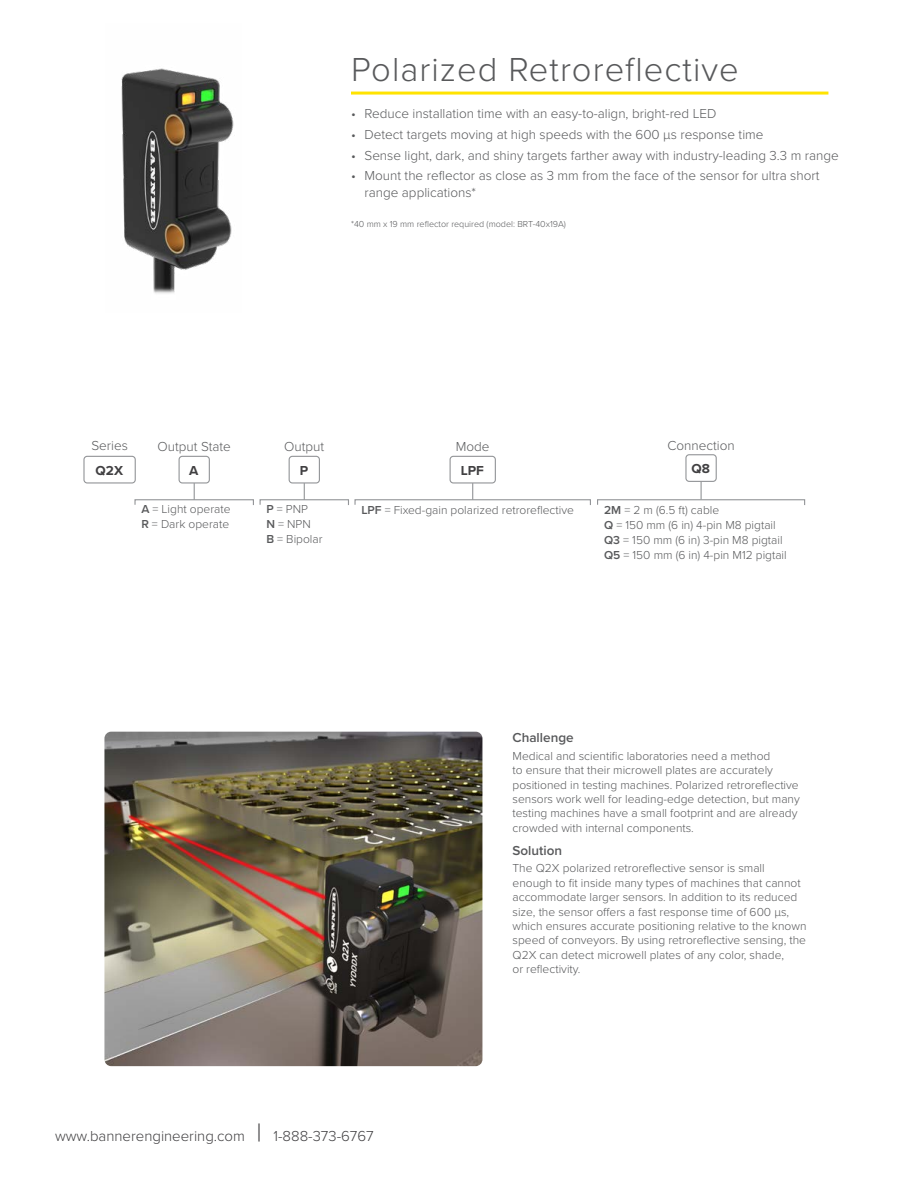
<style>
.page{position:relative;width:918px;height:1188px;background:#fff}
.page>*{position:absolute;margin:0;border:0;box-sizing:border-box;transform-origin:0 0}
.t1{font:300 34.5px "Proxima Nova";letter-spacing:.03em;color:#58595b}
.t2{font:300 15px "Proxima Nova";color:#414042}
.t3{font:300 13.5px/16.5px "Proxima Nova";color:#58595b}
.t4{font:600 13.5px "Proxima Nova";color:#58595b}
.t5{font:700 13.5px "Proxima Nova";color:#414042}
.t6{font:300 12px/14.4px "Proxima Nova";color:#58595b}
.t7{font:300 9px "Proxima Nova";color:#58595b}
.s1{font-weight:600}
.s2{font-size:25.5px}
</style>
<div class="page">
<hr style="left:351px;top:92px;width:477px;height:3px;background:#ffe300">
<img style="left:104px;top:732px;width:378px;height:334px">
<div style="left:597px;top:499px;width:208px;height:7px;border:1px solid #939598"></div>
<hr style="left:701px;top:462px;width:1px;height:38px;background:#939598">
<div style="left:686px;top:455px;width:30px;height:26px;background:#fff;border-radius:3px"></div>
<div style="left:685px;top:454px;width:32px;height:28px;border:1px solid #939598;border-radius:3px"></div>
<div style="left:450px;top:456px;width:46px;height:28px;border:1px solid #939598;border-radius:3px"></div>
<div style="left:179px;top:456px;width:31px;height:28px;border:1px solid #939598;border-radius:3px"></div>
<div style="left:289px;top:456px;width:31px;height:28px;border:1px solid #939598;border-radius:3px"></div>
<div style="left:354px;top:499px;width:237px;height:7px;border:1px solid #939598"></div>
<div style="left:134px;top:499px;width:120px;height:7px;border:1px solid #939598"></div>
<div style="left:260px;top:499px;width:89px;height:7px;border:1px solid #939598"></div>
<svg style="left:472px;top:483px;width:1px;height:17px"></svg>
<svg style="left:194px;top:483px;width:1px;height:17px"></svg>
<svg style="left:304px;top:483px;width:1px;height:17px"></svg>
<div style="left:83px;top:456px;width:53px;height:28px;border:1px solid #939598;border-radius:3px"></div>
<img style="left:121px;top:68px;width:113px;height:226px">
<h1 class="t1" style="left:351px;top:44px;width:389px">Polarized Retroreflective</h1>
<p class="t3" style="left:351px;top:105px;width:367px">• Reduce installation time with an easy-to-align, bright-red LED</p>
<p class="t3" style="left:351px;top:125px;width:414px">• Detect targets moving at high speeds with the 600 μs response time</p>
<p class="t3" style="left:351px;top:146px;width:489px">• Sense light, dark, and shiny targets farther away with industry-leading 3.3 m range</p>
<p class="t3" style="left:364px;top:167px;width:456px;text-indent:-14px">• Mount the reflector as close as 3 mm from the face of the sensor for ultra short range applications*</p>
<p class="t7" style="left:351px;top:217px;width:216px">*40 mm x 19 mm reflector required (model: BRT-40x19A)</p>
<p class="t3" style="left:91px;top:436px;width:38px">Series</p>
<p class="t3" style="left:158px;top:438px;width:75px">Output State</p>
<p class="t3" style="left:284px;top:438px;width:42px">Output</p>
<p class="t3" style="left:456px;top:438px;width:35px">Mode</p>
<p class="t3" style="left:667px;top:436px;width:69px">Connection</p>
<p class="t5" style="left:96px;top:460px;width:29px">Q2X</p>
<p class="t6" style="left:604px;top:502px;width:184px;line-height:15px"><span class="s1">2M</span> = 2 m (6.5 ft) cable<br><span class="s1">Q</span> = 150 mm (6 in) 4-pin M8 pigtail<br><span class="s1">Q3</span> = 150 mm (6 in) 3-pin M8 pigtail<br><span class="s1">Q5</span> = 150 mm (6 in) 4-pin M12 pigtail</p>
<p class="t5" style="left:189px;top:460px;width:11px">A</p>
<p class="t5" style="left:300px;top:460px;width:10px">P</p>
<p class="t5" style="left:461px;top:460px;width:25px">LPF</p>
<p class="t5" style="left:692px;top:459px;width:20px">Q8</p>
<p class="t6" style="left:141px;top:501px;width:91px"><span class="s1">A</span> = Light operate</p>
<p class="t6" style="left:361px;top:502px;width:214px"><span class="s1">LPF</span> = Fixed-gain polarized retroreflective</p>
<p class="t6" style="left:141px;top:516px;width:89px"><span class="s1">R</span> = Dark operate</p>
<p class="t6" style="left:266px;top:500px;width:58px;line-height:15px"><span class="s1">P</span> = PNP<br><span class="s1">N</span> = NPN<br><span class="s1">B</span> = Bipolar</p>
<p class="t2" style="left:55px;top:1125px;width:320px">www.bannerengineering.com <span class="s2">|</span> 1-888-373-6767</p>
<p class="t4" style="left:513px;top:728px;width:63px">Challenge</p>
<p class="t6" style="left:513px;top:748px;width:289px">Medical and scientific laboratories need a method<br>to ensure that their microwell plates are accurately positioned in testing machines. Polarized retroreflective sensors work well for leading-edge detection, but many testing machines have a small footprint and are already crowded with internal components.</p>
<p class="t4" style="left:513px;top:840px;width:51px">Solution</p>
<p class="t6" style="left:513px;top:861px;width:295px">The Q2X polarized retroreflective sensor is small enough to fit inside many types of machines that cannot accommodate larger sensors. In addition to its reduced size, the sensor offers a fast response time of 600 μs, which ensures accurate positioning relative to the known speed of conveyors. By using retroreflective sensing, the Q2X can detect microwell plates of any color, shade,<br>or reflectivity.</p>
</div>
